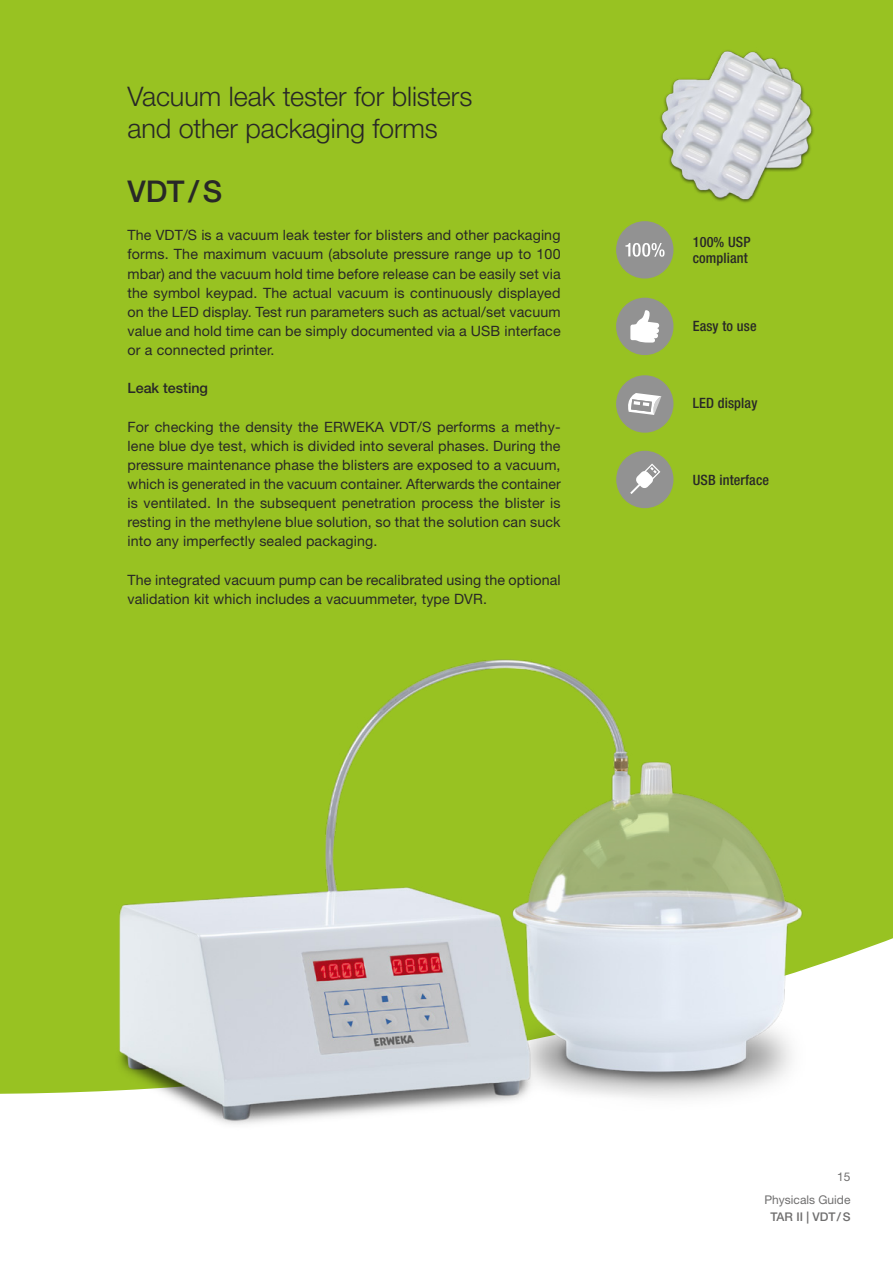
<style>
.page{position:relative;width:893px;height:1263px;background:#fff}
.page>*{position:absolute;margin:0;border:0;box-sizing:border-box;transform-origin:0 0}
.t1{font:500 30px "Helvetica Neue LT Std";color:#282827}
.t2{font:300 27px/31.5px "Helvetica Neue LT Std";letter-spacing:-.005em;color:#282827}
.t3{font:14.25px/19.2px "Helvetica Neue LT Std";letter-spacing:.01em;color:#282827;text-align:justify}
.t4{font:500 condensed 14.25px/16.5px "Helvetica Neue LT Std";letter-spacing:.01em;color:#282827}
.t5{font:500 14.25px "Helvetica Neue LT Std";color:#282827}
.t6{font:12px/23.7px "Helvetica Neue LT Std";color:#706f6f;text-align:right}
.t7{font:500 12px "Helvetica Neue LT Std";color:#706f6f}
</style>
<div class="page">
<div style="left:0;top:0;width:893px;height:1094px;background:#98c222"></div>
<div style="left:616px;top:298px;width:57px;height:57px;background:#929292;border-radius:50%"></div>
<svg style="left:630px;top:310px;width:29px;height:33px"></svg>
<div style="left:616px;top:221px;width:57px;height:58px;background:#929292;border-radius:50%"></div>
<svg style="left:625px;top:243px;width:40px;height:14px"></svg>
<div style="left:616px;top:375px;width:57px;height:58px;background:#929292;border-radius:50%"></div>
<svg style="left:628px;top:393px;width:33px;height:22px"></svg>
<div style="left:616px;top:451px;width:57px;height:57px;background:#929292;border-radius:50%"></div>
<svg style="left:630px;top:463px;width:30px;height:31px"></svg>
<img style="left:113px;top:653px;width:706px;height:472px">
<img style="left:634px;top:46px;width:212px;height:159px">
<h2 class="t2" style="left:128px;top:80px;width:346px">Vacuum leak tester for blisters and other packaging forms</h2>
<h1 class="t1" style="left:128px;top:173px;width:96px">VDT/S</h1>
<p class="t3" style="left:128px;top:225px;width:435px">The VDT/S is a vacuum leak tester for blisters and other packaging forms. The maximum vacuum (absolute pressure range up to 100 mbar) and the vacuum hold time before release can be easily set via the symbol keypad. The actual vacuum is continuously displayed on the LED display. Test run parameters such as actual/set vacuum value and hold time can be simply documented via a USB interface or a connected printer.</p>
<p class="t5" style="left:128px;top:380px;width:82px">Leak testing</p>
<p class="t3" style="left:128px;top:417px;width:435px">For checking the density the ERWEKA VDT/S performs a methy&shy;lene blue dye test, which is divided into several phases. During the pressure maintenance phase the blisters are exposed to a vacuum, which is generated in the vacuum container. Afterwards the container is ventilated. In the subsequent penetration process the blister is resting in the methylene blue solution, so that the solution can suck into any imperfectly sealed packaging.</p>
<p class="t3" style="left:128px;top:570px;width:435px">The integrated vacuum pump can be recalibrated using the optional validation kit which includes a vacuummeter, type DVR.</p>
<p class="t4" style="left:693px;top:233px;width:59px">100% USP compliant</p>
<p class="t4" style="left:693px;top:318px;width:65px">Easy to use</p>
<p class="t4" style="left:693px;top:394px;width:66px">LED display</p>
<p class="t4" style="left:693px;top:471px;width:78px">USB interface</p>
<p class="t6" style="left:764px;top:1164px;width:88px">15<br>Physicals Guide</p>
<p class="t7" style="left:770px;top:1209px;width:81px">TAR II | VDT/S</p>
</div>
